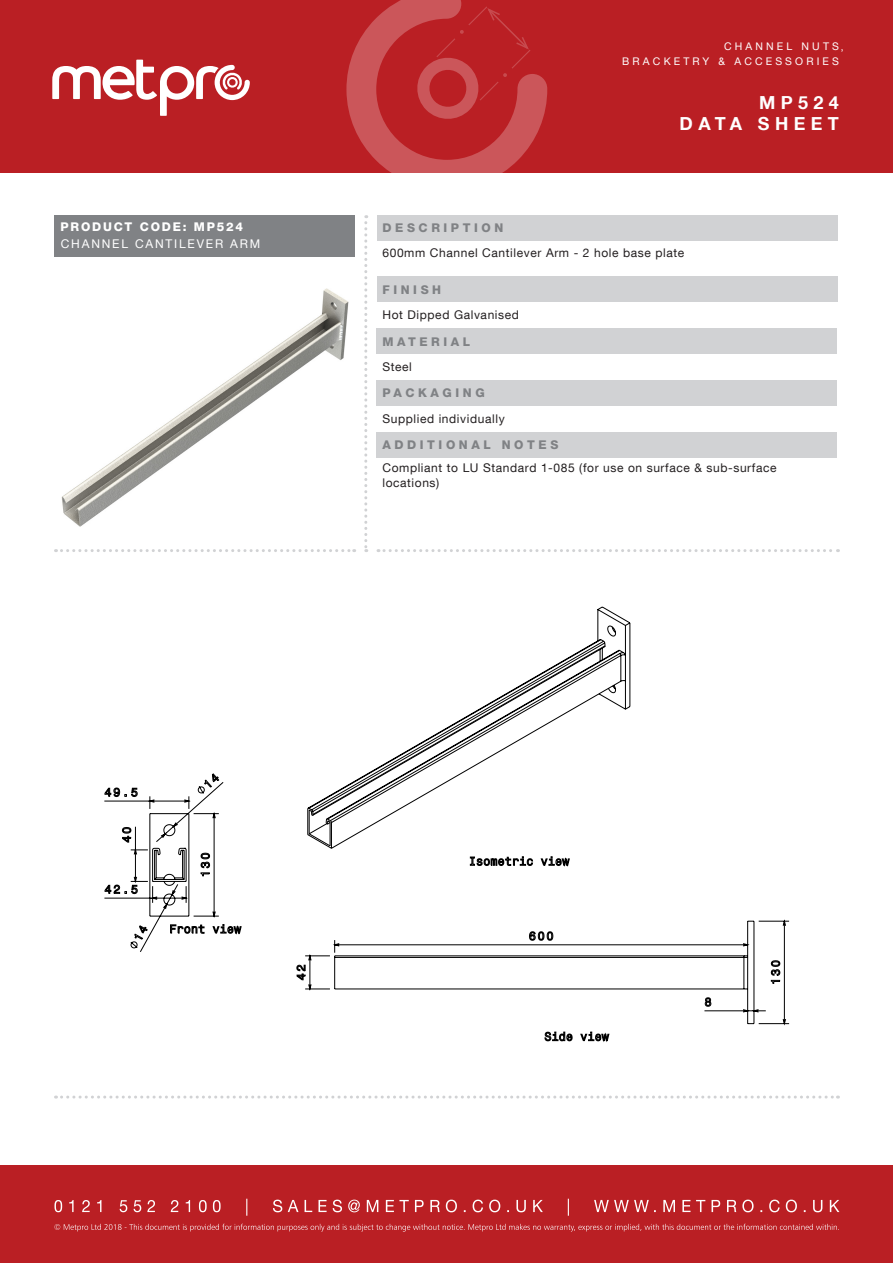
<style>
.page{position:relative;width:893px;height:1263px;background:#fff}
.page>*{position:absolute;margin:0;border:0;box-sizing:border-box;transform-origin:0 0}
.t1{font:700 18px "Helvetica Neue LT Com";letter-spacing:.3em;color:#fff}
.t2{font:12px/14.4px "Helvetica Neue LT Com";letter-spacing:.05em;color:#231f20}
.t3{font:800 12px "Helvetica Neue LT Com";letter-spacing:.3em;color:#808285}
.t4{font:12px "Helvetica Neue LT Com";letter-spacing:.15em;color:#fff}
.t5{font:800 12px "Helvetica Neue LT Com";letter-spacing:.15em;color:#fff}
.t6{font:10.5px "Helvetica Neue LT Com";letter-spacing:.3em;color:#fff}
</style>
<div class="page">
<div style="left:0;top:1165px;width:893px;height:98px;background:#ba1f24"></div>
<svg style="left:54px;top:1224px;width:785px;height:7px"></svg>
<svg style="left:54px;top:1199px;width:785px;height:17px"></svg>
<div style="left:0;top:0;width:893px;height:172px;background:#ba1f24"></div>
<svg style="left:52px;top:60px;width:198px;height:56px"></svg>
<svg style="left:364px;top:215px;width:3px;height:337px"></svg>
<svg style="left:56px;top:549px;width:299px;height:3px"></svg>
<svg style="left:378px;top:549px;width:460px;height:3px"></svg>
<svg style="left:62px;top:1095px;width:776px;height:3px"></svg>
<svg style="left:346px;top:0;width:201px;height:173px"></svg>
<div style="left:376px;top:215px;width:461px;height:25px;background:#d1d2d4"></div>
<div style="left:55px;top:215px;width:300px;height:41px;background:#808285"></div>
<div style="left:376px;top:277px;width:461px;height:25px;background:#d1d2d4"></div>
<div style="left:376px;top:329px;width:461px;height:25px;background:#d1d2d4"></div>
<div style="left:376px;top:381px;width:461px;height:25px;background:#d1d2d4"></div>
<div style="left:376px;top:432px;width:461px;height:26px;background:#d1d2d4"></div>
<img style="left:61px;top:289px;width:288px;height:237px">
<svg style="left:104px;top:773px;width:686px;height:268px"></svg>
<svg style="left:307px;top:606px;width:324px;height:243px"></svg>
<p class="t5" style="left:61px;top:220px;width:184px">PRODUCT CODE: MP524</p>
<p class="t4" style="left:61px;top:236px;width:201px">CHANNEL CANTILEVER ARM</p>
<p class="t6" style="left:724px;top:40px;width:116px">CHANNEL NUTS</p>
<p class="t6" style="left:622px;top:55px;width:218px">BRACKETRY &amp; ACCESSORIES</p>
<p class="t1" style="left:759px;top:91px;width:81px">MP524</p>
<p class="t1" style="left:680px;top:112px;width:161px">DATA SHEET</p>
<p class="t3" style="left:382px;top:221px;width:122px">DESCRIPTION</p>
<p class="t2" style="left:382px;top:245px;width:303px">600mm Channel Cantilever Arm - 2 hole base plate</p>
<p class="t3" style="left:382px;top:282px;width:60px">FINISH</p>
<p class="t2" style="left:382px;top:307px;width:138px">Hot Dipped Galvanised</p>
<p class="t3" style="left:382px;top:334px;width:89px">MATERIAL</p>
<p class="t2" style="left:382px;top:359px;width:31px">Steel</p>
<p class="t3" style="left:382px;top:386px;width:104px">PACKAGING</p>
<p class="t2" style="left:382px;top:411px;width:124px">Supplied individually</p>
<p class="t3" style="left:382px;top:438px;width:178px">ADDITIONAL NOTES</p>
<p class="t2" style="left:382px;top:460px;width:396px">Compliant to LU Standard 1-085 (for use on surface &amp; sub-surface locations)</p>
</div>
